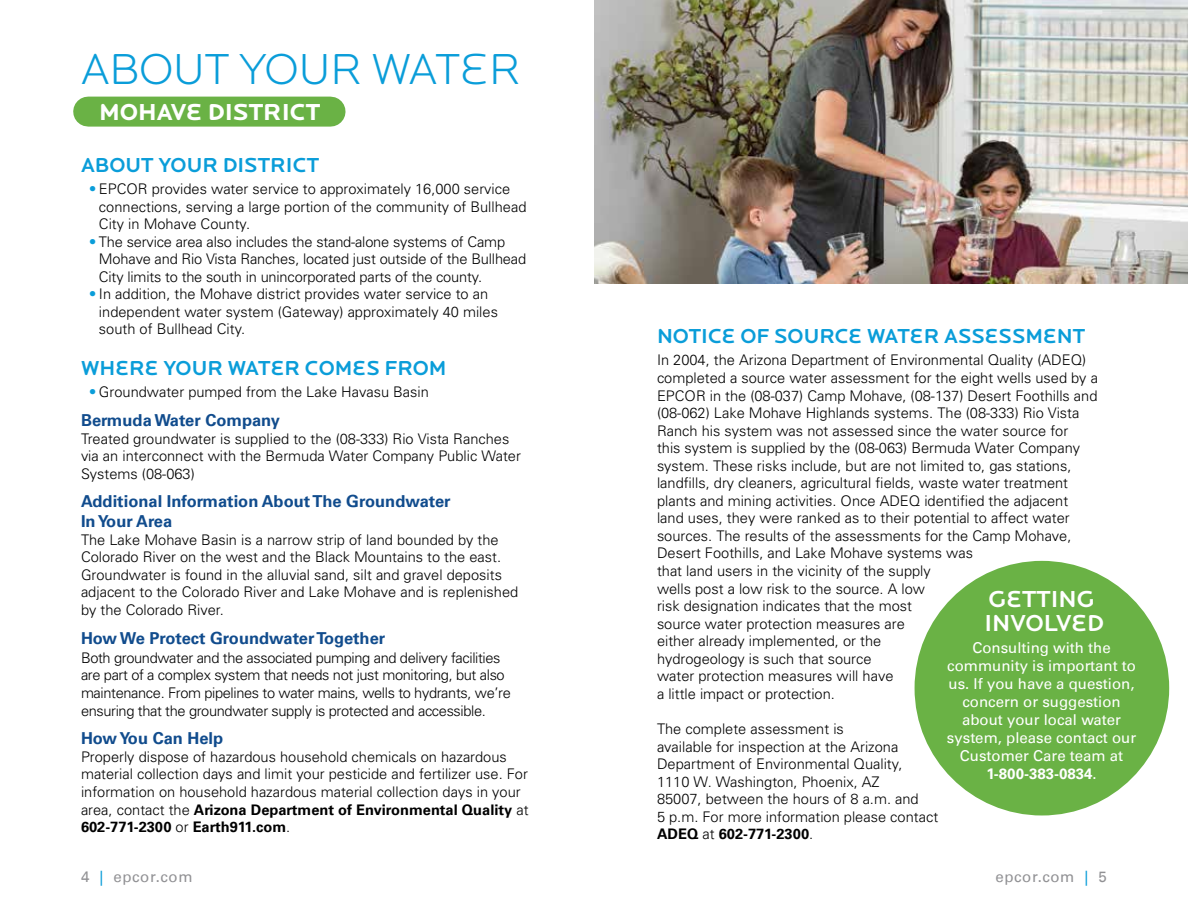
<style>
.page{position:relative;width:1188px;height:918px;background:#fff}
.page>*{position:absolute;margin:0;border:0;box-sizing:border-box;transform-origin:0 0}
.t1{font:300 45px "Locator Display";color:#0a9dd9}
.t2{font:500 24px/24px "Locator Display";color:#fff}
.t3{font:700 24px "Locator Display";color:#fff}
.t4{font:500 21px "Locator Display";color:#0a9dd9}
.t5{font:700 16.5px/19.8px "Univers LT";color:#114c8d}
.t6{font:15px/18px "Univers LT";color:#fff;text-align:center}
.t7{font:15px "Univers LT";letter-spacing:.04em;color:#919194}
.t8{font:300 14.7px/17.5px "Univers";color:#000}
.t9{font:300 14.7px/17.5px "Univers";letter-spacing:-.025em;color:#000}
.t10{font:700 14.7px/17.5px "Univers LT";color:#000}
.s1{font-family:"Univers LT";font-weight:700;color:#0a9dd9}
.s2{font-family:"Univers";font-weight:300}
.s3{color:#0a9dd9}
.s4{font-weight:700}
</style>
<div class="page">
<img style="left:594px;top:0;width:594px;height:284px">
<div style="left:88px;top:97px;width:243px;height:30px;background:#6ab245"></div>
<div style="left:915px;top:561px;width:254px;height:254px;background:#6ab245;border-radius:50%"></div>
<h1 class="t1" style="left:81px;top:46px;width:442px">ABOUT YOUR WATER</h1>
<h2 class="t3" style="left:99px;top:98px;width:223px">MOHAVE DISTRICT</h2>
<h3 class="t4" style="left:81px;top:153px;width:240px">ABOUT YOUR DISTRICT</h3>
<p class="t8" style="left:99px;top:180px;width:429px;text-indent:-9px"><span class="s1">•</span> EPCOR provides water service to approximately 16,000 service connections, serving a large portion of the community of Bullhead<br>City in Mohave County.</p>
<p class="t8" style="left:99px;top:232px;width:429px;text-indent:-9px"><span class="s1">•</span> The service area also includes the stand-alone systems of Camp<br>Mohave and Rio Vista Ranches, located just outside of the Bullhead<br>City limits to the south in unincorporated parts of the county.</p>
<p class="t8" style="left:99px;top:285px;width:401px;text-indent:-9px"><span class="s1">•</span> In addition, the Mohave district provides water service to an independent water system (Gateway) approximately 40 miles south of Bullhead City.</p>
<h3 class="t4" style="left:81px;top:356px;width:367px">WHERE YOUR WATER COMES FROM</h3>
<p class="t8" style="left:90px;top:383px;width:340px"><span class="s1">•</span> Groundwater pumped from the Lake Havasu Basin</p>
<p class="t5" style="left:81px;top:410px;width:200px">Bermuda Water Company</p>
<p class="t8" style="left:81px;top:429px;width:441px">Treated groundwater is supplied to the (08-333) Rio Vista Ranches via an interconnect with the Bermuda Water Company Public Water<br>Systems (08-063)</p>
<p class="t5" style="left:81px;top:492px;width:371px">Additional Information About The Groundwater<br>In Your Area</p>
<p class="t8" style="left:81px;top:530px;width:439px">The Lake Mohave Basin is a narrow strip of land bounded by the Colorado River on the west and the Black Mountains to the east.<br>Groundwater is found in the alluvial sand, silt and gravel deposits adjacent to the Colorado River and Lake Mohave and is replenished by the Colorado River.</p>
<p class="t5" style="left:81px;top:628px;width:306px">How We Protect Groundwater Together</p>
<p class="t9" style="left:81px;top:648px;width:431px">Both groundwater and the associated pumping and delivery facilities are part of a complex system that needs not just monitoring, but also maintenance. From pipelines to water mains, wells to hydrants, we’re ensuring that the groundwater supply is protected and accessible.</p>
<p class="t5" style="left:81px;top:729px;width:144px">How You Can Help</p>
<p class="t8" style="left:81px;top:747px;width:448px">Properly dispose of hazardous household chemicals on hazardous material collection days and limit your pesticide and fertilizer use. For information on household hazardous material collection days in your</p>
<p class="t10" style="left:81px;top:801px;width:449px"><span class="s2">area, contact the</span> Arizona Department of Environmental Quality <span class="s2">at<br></span>602-771-2300 <span class="s2">or</span> Earth911.com<span class="s2">.</span></p>
<p class="t7" style="left:81px;top:868px;width:113px">4 <span class="s3">|</span> epcor.com</p>
<h3 class="t4" style="left:657px;top:324px;width:430px">NOTICE OF SOURCE WATER ASSESSMENT</h3>
<p class="t8" style="left:657px;top:351px;width:442px">In 2004, the Arizona Department of Environmental Quality (ADEQ) completed a source water assessment for the eight wells used by a EPCOR in the (08-037) Camp Mohave, (08-137) Desert Foothills and (08-062) Lake Mohave Highlands systems. The (08-333) Rio Vista Ranch his system was not̀assessed since the water source for<br>this system is supplied by the (08-063) Bermuda Water Company system. These risks include, but are not limited to, gas stations, landfills, dry cleaners, agricultural fields, waste water treatment plants and mining activities. Once ADEQ identified the adjacent land uses, they were ranked as to their potential to affect water sources. The results of the assessments for the Camp Mohave, Desert Foothills, and Lake Mohave systems was<br>that land users in the vicinity of the supply<br>wells post a low risk to the source. A low<br>risk designation indicates that the most<br>source water protection measures are<br>either already implemented, or the<br>hydrogeology is such that source<br>water protection measures will have<br>a little impact or protection.崀䌦</p>
<p class="t8" style="left:657px;top:720px;width:283px">The complete assessment is<br>available for inspection at the Arizona Department of Environmental Quality, 1110 W. Washington, Phoenix, AZ<br>85007, between the hours of 8 a.m. and<br>5 p.m. For more information please contact</p>
<p class="t10" style="left:657px;top:825px;width:158px">ADEQ <span class="s2">at</span> 602-771-2300<span class="s2">.</span></p>
<h2 class="t2" style="left:984px;top:587px;width:121px">GETTING<br>INVOLVED</h2>
<p class="t6" style="left:947px;top:639px;width:191px">Consulting with the community is important to us. If you have a question, concern or suggestion about your local water system, please contact our<br>Customer Care team at<br><span class="s4">1-800-383-0834</span>.</p>
<p class="t7" style="left:996px;top:868px;width:113px">epcor.com <span class="s3">|</span> 5</p>
</div>
